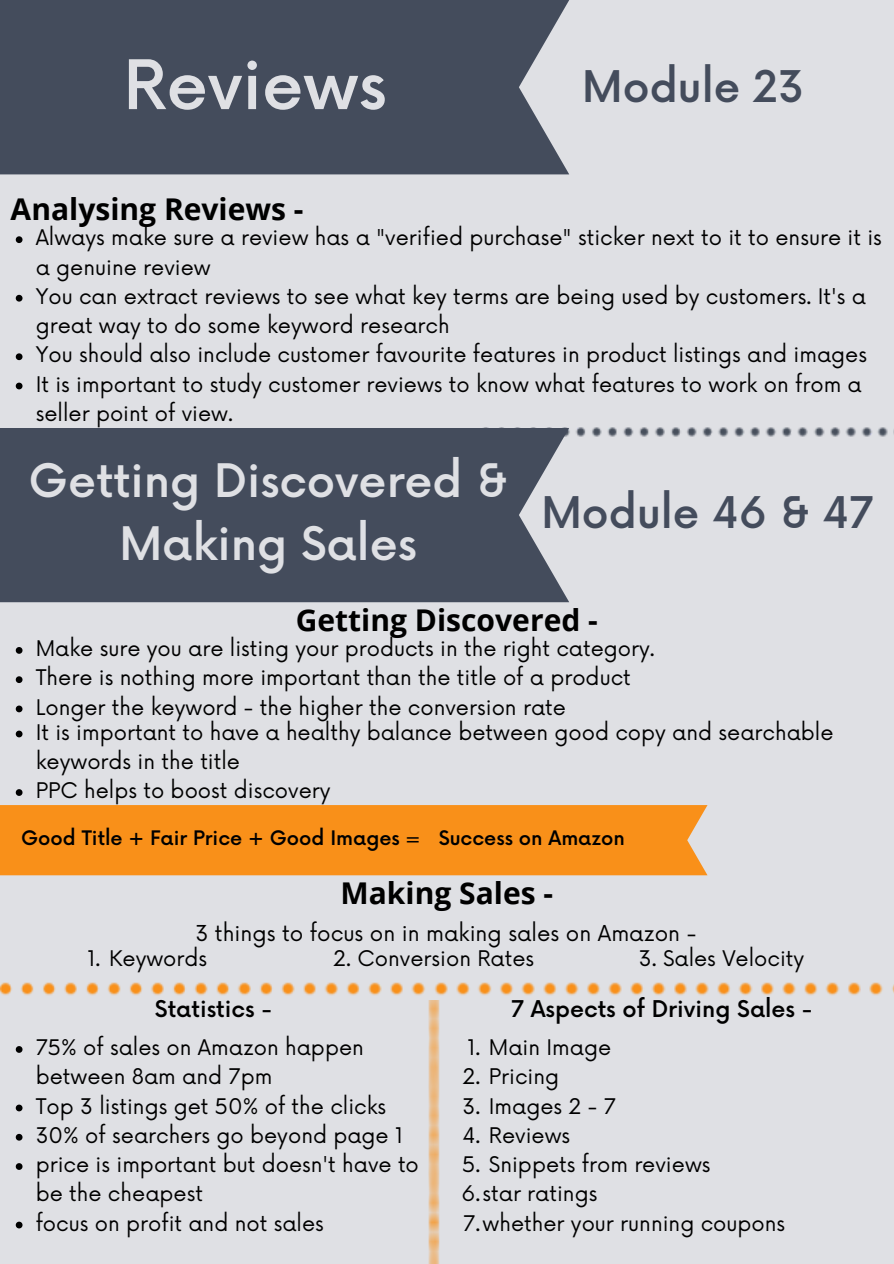
<style>
.page{position:relative;width:894px;height:1264px;background:#fff}
.page>*{position:absolute;margin:0;border:0;box-sizing:border-box;transform-origin:0 0}
.t1{font:500 66.45px "Now";color:#dfe0e4}
.t2{font:500 45px/63px "Now";color:#dfe0e4;text-align:center}
.t3{font:500 42.45px "Now";color:#444c5c}
.t4{font:700 30px "Open Sans";color:#000}
.t5{font:500 22.5px "Now";color:#000}
.t6{font:21.3px "Now";color:#000}
.t7{font:21px/29.2px "Now";color:#000}
.t8{font:500 19.5px "Now";color:#000}
</style>
<div class="page">
<div style="left:0;top:0;width:893px;height:1263px;background:#dfe0e4"></div>
<div style="left:0;top:0;width:569px;height:174px;background:#444c5c"></div>
<svg style="left:483px;top:427px;width:405px;height:10px"></svg>
<svg style="left:16px;top:236px;width:6px;height:7px"></svg>
<svg style="left:16px;top:295px;width:6px;height:6px"></svg>
<svg style="left:16px;top:353px;width:6px;height:7px"></svg>
<svg style="left:16px;top:382px;width:6px;height:7px"></svg>
<div style="left:0;top:428px;width:569px;height:174px;background:#444c5c"></div>
<div style="left:0;top:805px;width:707px;height:70px;background:#f99019"></div>
<svg style="left:16px;top:647px;width:6px;height:6px"></svg>
<svg style="left:16px;top:676px;width:6px;height:7px"></svg>
<svg style="left:16px;top:705px;width:6px;height:7px"></svg>
<svg style="left:16px;top:730px;width:6px;height:7px"></svg>
<svg style="left:16px;top:789px;width:6px;height:7px"></svg>
<svg style="left:16px;top:1046px;width:6px;height:6px"></svg>
<svg style="left:16px;top:1104px;width:6px;height:7px"></svg>
<svg style="left:16px;top:1133px;width:6px;height:7px"></svg>
<svg style="left:16px;top:1163px;width:6px;height:6px"></svg>
<svg style="left:16px;top:1221px;width:6px;height:7px"></svg>
<svg style="left:0;top:982px;width:893px;height:14px"></svg>
<svg style="left:412px;top:982px;width:43px;height:14px"></svg>
<svg style="left:428px;top:1000px;width:12px;height:263px"></svg>
<h1 class="t1" style="left:123px;top:49px;width:265px">Reviews</h1>
<h3 class="t3" style="left:582px;top:64px;width:223px">Module 23</h3>
<h3 class="t4" style="left:11px;top:188px;width:294px">Analysing Reviews -</h3>
<p class="t7" style="left:36px;top:224px;width:847px">Always make sure a review has a "verified purchase" sticker next to it to ensure it is a genuine review<br>You can extract reviews to see what key terms are being used by customers. It's a great way to do some keyword research<br>You should also include customer favourite features in product listings and images It is important to study customer reviews to know what features to work on from a seller point of view.</p>
<h2 class="t2" style="left:29px;top:452px;width:480px">Getting Discovered &amp;<br>Making Sales</h2>
<h3 class="t3" style="left:541px;top:489px;width:333px">Module 46 &amp; 47</h3>
<h3 class="t4" style="left:296px;top:598px;width:303px">Getting Discovered -</h3>
<p class="t7" style="left:36px;top:635px;width:620px">Make sure you are listing your products in the right category.<br>There is nothing more important than the title of a product<br>Longer the keyword - the higher the conversion rate</p>
<p class="t7" style="left:36px;top:718px;width:799px">It is important to have a healthy balance between good copy and searchable keywords in the title<br>PPC helps to boost discovery</p>
<p class="t8" style="left:21px;top:827px;width:605px">Good Title + Fair Price + Good Images = Success on Amazon</p>
<h3 class="t4" style="left:340px;top:871px;width:214px">Making Sales -</h3>
<p class="t6" style="left:195px;top:921px;width:502px">3 things to focus on in making sales on Amazon -</p>
<p class="t7" style="left:87px;top:944px;width:121px">1. Keywords</p>
<p class="t7" style="left:333px;top:944px;width:202px">2. Conversion Rates</p>
<p class="t7" style="left:638px;top:944px;width:167px">3. Sales Velocity</p>
<p class="t5" style="left:155px;top:996px;width:118px">Statistics -</p>
<p class="t5" style="left:511px;top:996px;width:303px">7 Aspects of Driving Sales -</p>
<p class="t7" style="left:36px;top:1033px;width:384px">75% of sales on Amazon happen between 8am and 7pm<br>Top 3 listings get 50% of the clicks<br>30% of searchers go beyond page 1 price is important but doesn't have to be the cheapest<br>focus on profit and not sales</p>
<p class="t7" style="left:467px;top:1033px;width:145px">1. Main Image</p>
<p class="t7" style="left:462px;top:1063px;width:98px">2. Pricing</p>
<p class="t7" style="left:462px;top:1092px;width:155px">3. Images 2 - 7</p>
<p class="t7" style="left:462px;top:1121px;width:109px">4. Reviews</p>
<p class="t7" style="left:461px;top:1150px;width:325px">5. Snippets from reviews<br>6.star ratings<br>7.whether your running coupons</p>
</div>
